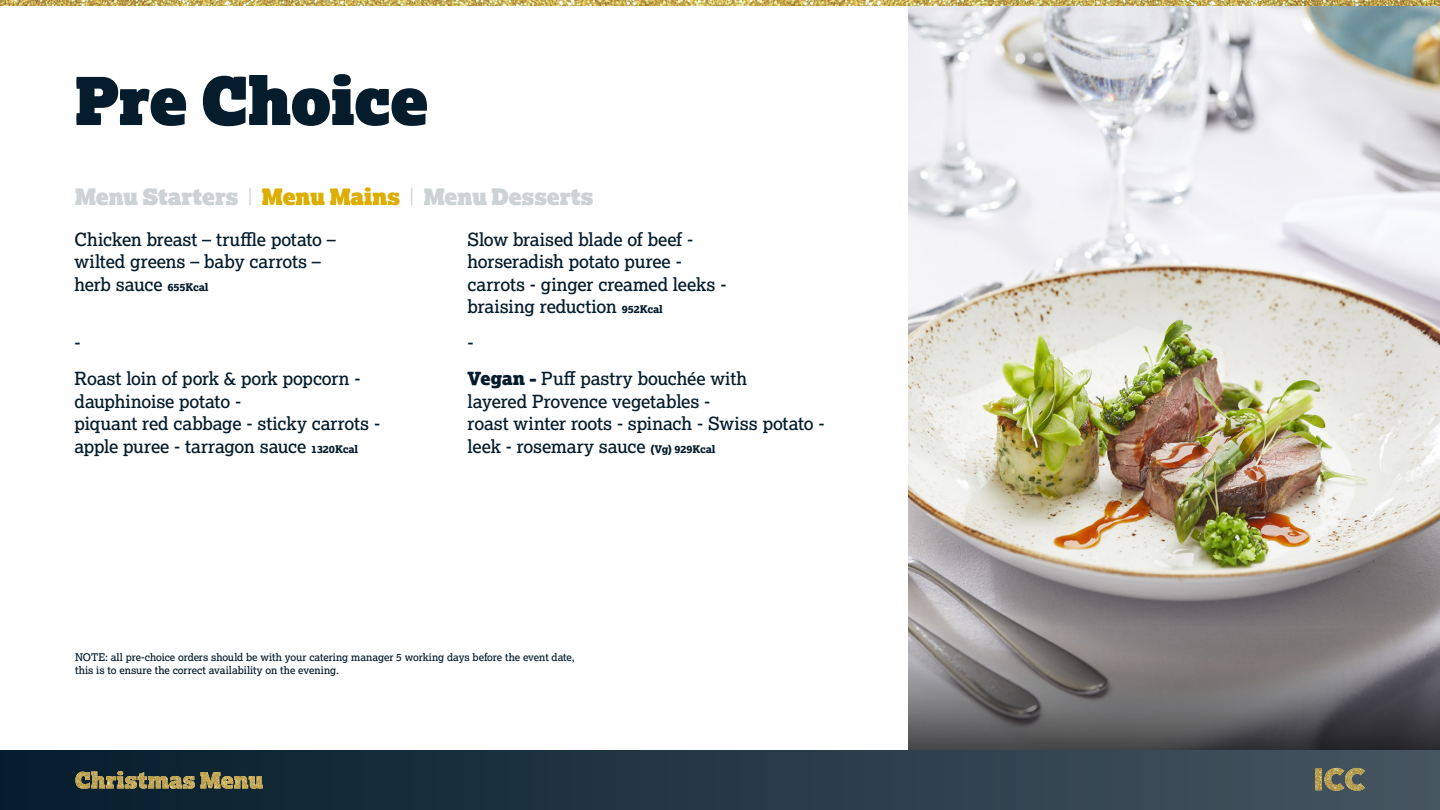
<style>
.page{position:relative;width:1440px;height:810px;background:#fff}
.page>*{position:absolute;margin:0;border:0;box-sizing:border-box;transform-origin:0 0}
.Body_Copy{font:66px "Lexia Advertising";letter-spacing:-.005em;color:#041c2c}
.Body_Copy-2{font:22.5px "Lexia Advertising";color:#cdd2d5}
.Body_Copy-3{font:500 18px/22.5px "Lexia";letter-spacing:-.01em;color:#041c2c}
.Body_Copy-4{font:500 10.5px/13.5px "Lexia";letter-spacing:-.01em;color:#041c2c}
.s1{font-family:"Lexia";font-weight:300}
.s2{color:#dcae00}
.s3{font-weight:800;font-size:10.5px}
.s4{font-weight:900}
</style>
<div class="page">
<img style="left:908px;top:6px;width:532px;height:621px">
<svg style="left:908px;top:627px;width:532px;height:123px;background:#6f6c6e"></svg>
<div style="left:0;top:750px;width:1440px;height:60px;background:linear-gradient(to right,#041c2c,#465560)"></div>
<svg style="left:220px;top:771px;width:43px;height:18px"></svg>
<img style="left:75px;top:771px;width:145px;height:18px">
<img style="left:0;top:0;width:1440px;height:6px">
<img style="left:1315px;top:768px;width:50px;height:27px">
<p class="Body_Copy" style="left:75px;top:58px;width:355px">Pre Choice</p>
<p class="Body_Copy-2" style="left:75px;top:182px;width:520px">Menu Starters <span class="s1">|</span> <span class="s2">Menu Mains</span> <span class="s1">|</span> Menu Desserts</p>
<p class="Body_Copy-3" style="left:75px;top:227px;width:263px">Chicken breast – truffle potato – wilted greens – baby carrots – herb sauce <span class="s3">655Kcal</span></p>
<p class="Body_Copy-3" style="left:75px;top:331px;width:8px">-</p>
<p class="Body_Copy-3" style="left:75px;top:367px;width:307px">Roast loin of pork &amp; pork popcorn - dauphinoise potato -<br>piquant red cabbage - sticky carrots - apple puree - tarragon sauce <span class="s3">1320Kcal</span></p>
<p class="Body_Copy-3" style="left:468px;top:227px;width:260px">Slow braised blade of beef - horseradish potato puree - carrots - ginger creamed leeks - braising reduction <span class="s3">952Kcal</span></p>
<p class="Body_Copy-3" style="left:468px;top:331px;width:8px">-</p>
<p class="Body_Copy-3" style="left:468px;top:367px;width:358px"><span class="s4">Vegan -</span> Puff pastry bouchée with<br>layered Provence vegetables -<br>roast winter roots - spinach - Swiss potato - leek - rosemary sauce <span class="s3">(Vg) 929Kcal</span></p>
<p class="Body_Copy-4" style="left:75px;top:650px;width:501px">NOTE: all pre-choice orders should be with your catering manager 5 working days before the event date, this is to ensure the correct availability on the evening.</p>
</div>
